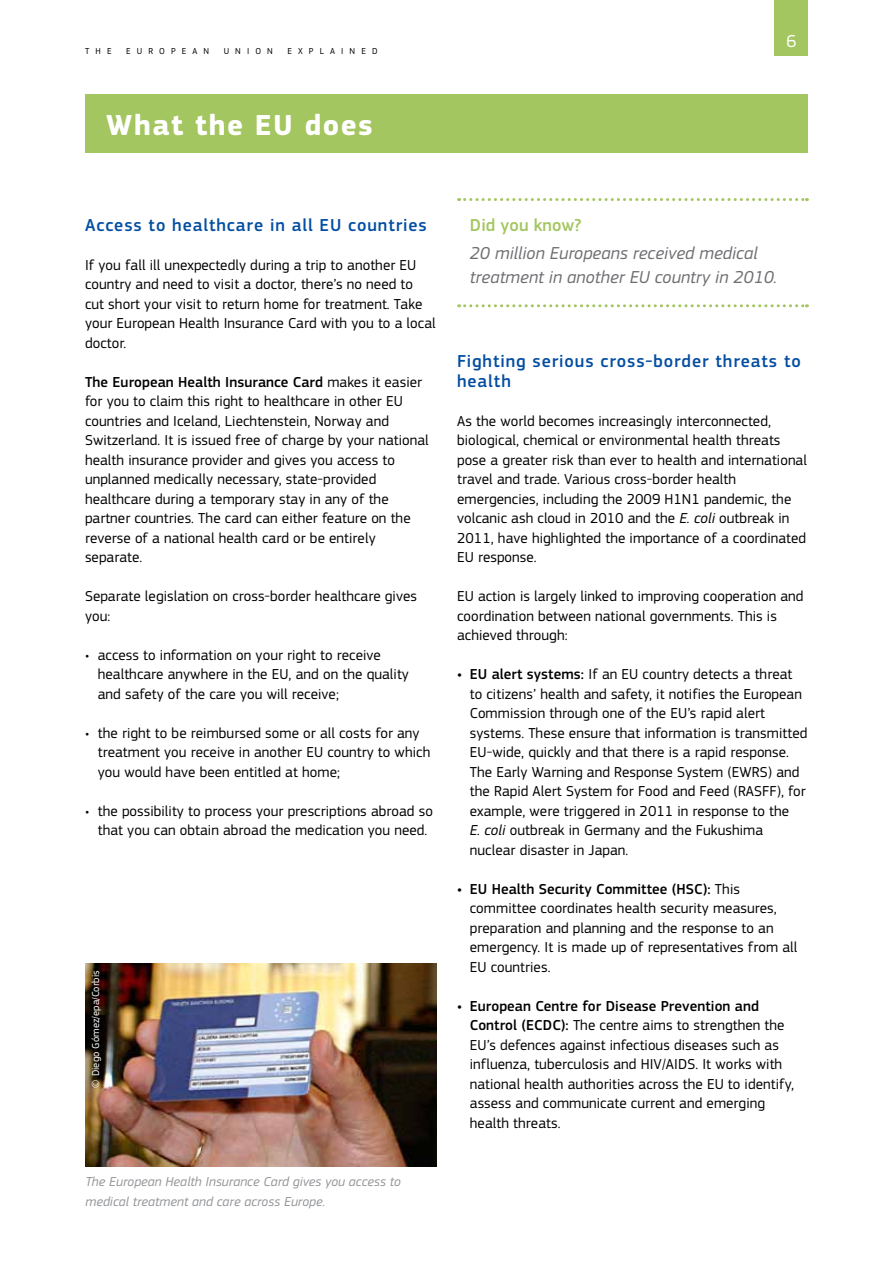
<style>
.page{position:relative;width:893px;height:1263px;background:#fff}
.page>*{position:absolute;margin:0;border:0;box-sizing:border-box;transform-origin:0 0}
.t1{font:700 30px "EC Square Sans Pro";color:#fff}
.t2{font:500 18px/19.5px "EC Square Sans Pro";letter-spacing:.05em;color:#034ea2}
.t3{font:italic 18px/24px "EC Square Sans Pro";letter-spacing:.005em;color:#6d6e71}
.t4{font:500 18px "EC Square Sans Pro";color:#a4c660}
.t5{font:18px "EC Square Sans Pro";color:#fff}
.t6{font:15px/19.5px "EC Square Sans Pro";letter-spacing:.005em;color:#000}
.t7{font:italic 13.5px/19.5px "EC Square Sans Pro";letter-spacing:.005em;color:#939598}
.t8{font:10.5px "EC Square Sans Pro";letter-spacing:.005em;color:#fff}
.t9{font:9px "EC Square Sans Pro";letter-spacing:.68em;color:#000}
.s1{font-weight:500}
.s2{font-style:italic}
</style>
<div class="page">
<div style="left:775px;top:0;width:33px;height:55px;background:#a4c660"></div>
<svg style="left:459px;top:198px;width:348px;height:3px"></svg>
<svg style="left:459px;top:304px;width:348px;height:3px"></svg>
<img style="left:85px;top:964px;width:351px;height:203px">
<div style="left:85px;top:94px;width:723px;height:59px;background:#a4c660"></div>
<p class="t9" style="left:85px;top:45px;width:28px">The</p>
<p class="t9" style="left:126px;top:45px;width:85px">E uropean</p>
<p class="t9" style="left:224px;top:45px;width:51px">U nion</p>
<p class="t9" style="left:287px;top:45px;width:92px">explained</p>
<h1 class="t1" style="left:106px;top:107px;width:268px">What the EU does</h1>
<p class="t5" style="left:786px;top:30px;width:12px">6</p>
<p class="t2" style="left:85px;top:215px;width:343px">Access to healthcare in all EU countries</p>
<p class="t6" style="left:85px;top:255px;width:352px">If you fall ill unexpectedly during a trip to another EU country and need to visit a doctor, there’s no need to cut short your visit to return home for treatment. Take your European Health Insurance Card with you to a local doctor.</p>
<p class="t6" style="left:85px;top:372px;width:345px"><span class="s1">The European Health I nsurance Card</span> makes it easier for you to claim this right to healthcare in other EU countries and Iceland, Liechtenstein, Norway and Switzerland. It is issued free of charge by your national health insurance provider and gives you access to unplanned medically necessary, state-provided healthcare during a temporary stay in any of the partner countries. The card can either feature on the reverse of a national health card or be entirely separate.</p>
<p class="t6" style="left:85px;top:587px;width:333px">Separate legislation on cross-border healthcare gives you:</p>
<p class="t6" style="left:98px;top:645px;width:313px;text-indent:-13px">• access to information on your right to receive healthcare anywhere in the EU, and on the quality and safety of the care you will receive;</p>
<p class="t6" style="left:98px;top:723px;width:334px;text-indent:-13px">• the right to be reimbursed some or all costs for any treatment you receive in another EU country to which you would have been entitled at home;</p>
<p class="t6" style="left:85px;top:801px;width:349px;text-align:center">• the possibility to process your prescriptions abroad so that you can obtain abroad the medication you need.</p>
<p class="t8" style="left:90px;top:1088px;width:119px;rotate:-90deg">© Diego Gómez/epa/Corbis</p>
<p class="t7" style="left:85px;top:1172px;width:317px">The European Health Insurance Card gives you access to medical treatment and care across Europe.</p>
<p class="t4" style="left:470px;top:214px;width:113px">Did you know?</p>
<p class="t3" style="left:470px;top:241px;width:309px">20 million Europeans received medical treatment in another EU country in 2010.</p>
<p class="t2" style="left:457px;top:352px;width:345px">Fighting serious cross-border threats to health</p>
<p class="t6" style="left:457px;top:411px;width:351px">As the world becomes increasingly interconnected, biological, chemical or environmental health threats pose a greater risk than ever to health and international travel and trade. Various cross-border health emergencies, including the 2009 H1N1 pandemic, the volcanic ash cloud in 2010 and the <span class="s2">E. coli</span> outbreak in 2011, have highlighted the importance of a coordinated EU response.</p>
<p class="t6" style="left:457px;top:587px;width:348px">EU action is largely linked to improving cooperation and coordination between national governments. This is achieved through:</p>
<p class="t6" style="left:470px;top:665px;width:339px;text-indent:-13px"><span class="s1">• EU alert systems:</span> If an EU country detects a threat to citizens’ health and safety, it notifies the European Commission through one of the EU’s rapid alert systems. These ensure that information is transmitted EU-wide, quickly and that there is a rapid response.<br>The Early Warning and Response System (EWRS) and the Rapid Alert System for Food and Feed (RASFF), for example, were triggered in 2011 in response to the<br><span class="s2">E. coli</span> outbreak in Germany and the Fukushima nuclear disaster in Japan.</p>
<p class="t6" style="left:470px;top:879px;width:329px;text-indent:-13px"><span class="s1">• EU Health Security Committee (HSC):</span> This committee coordinates health security measures, preparation and planning and the response to an emergency. It is made up of representatives from all EU countries.</p>
<p class="t6" style="left:470px;top:996px;width:326px;text-indent:-13px"><span class="s1">• European Centre for Disease Prevention and Control (ECDC):</span> The centre aims to strengthen the EU’s defences against infectious diseases such as influenza, tuberculosis and HIV/AIDS. It works with national health authorities across the EU to identify, assess and communicate current and emerging health threats.</p>
</div>
